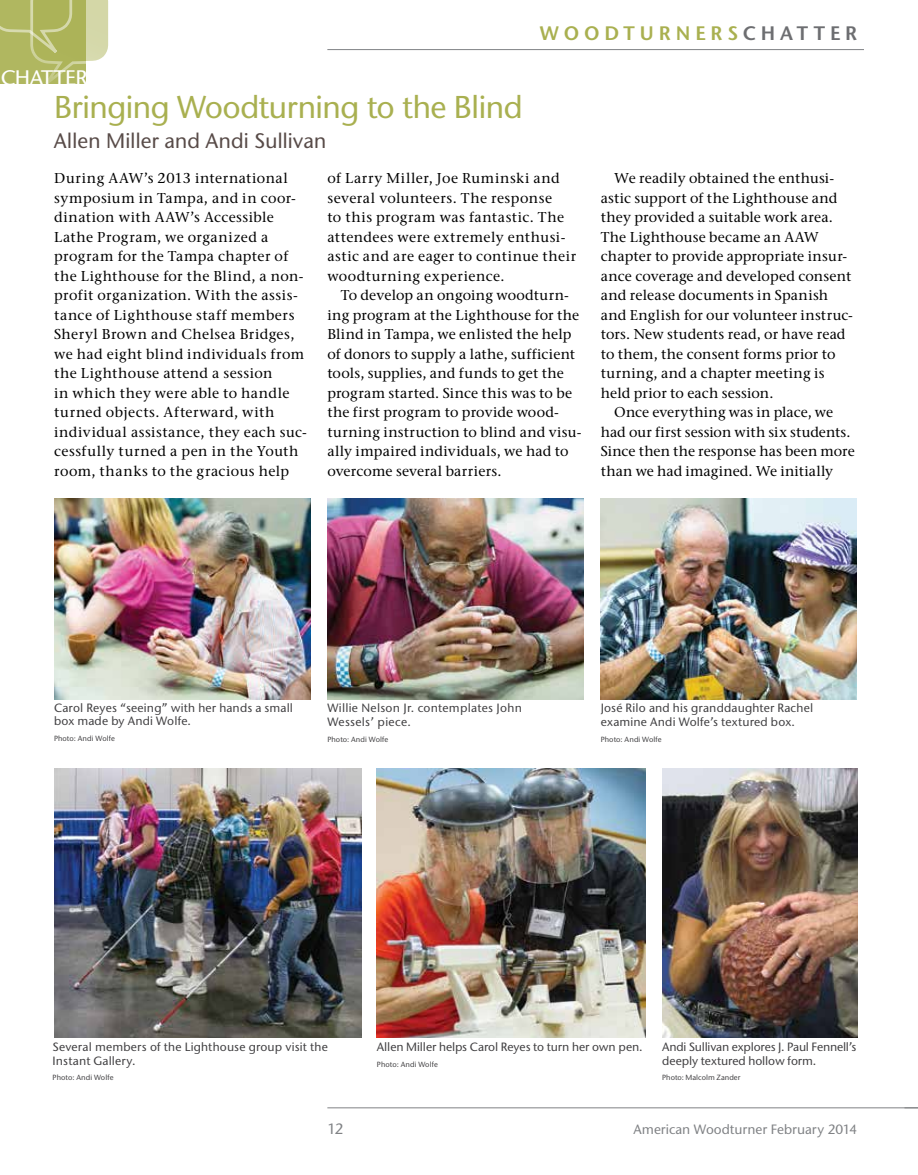
<style>
.page{position:relative;width:918px;height:1175px;background:#fff}
.page>*{position:absolute;margin:0;border:0;box-sizing:border-box;transform-origin:0 0}
.t1{font:500 31.5px "Stone Sans ITC Pro";letter-spacing:-.02em;color:#a9b050}
.t2{font:500 21px "Stone Sans ITC Pro";letter-spacing:-.005em;color:#584b48}
.t3{font:500 21px "Stone Sans ITC Pro";letter-spacing:-.035em;color:#fff;scale:1.05 1}
.t4{font:600 19.5px "Stone Sans ITC Pro";letter-spacing:.25em;color:#a9b050}
.t5{font:500 15px "Stone Sans ITC Pro";color:#808285}
.t6{font:500 14.25px/19.5px "Stone Serif ITC Pro";letter-spacing:.02em;color:#000}
.t7{font:500 14.25px/19.5px "Stone Serif ITC Pro";letter-spacing:.04em;color:#000}
.t8{font:500 13.5px "Stone Sans ITC Pro";color:#808285}
.t9{font:500 12px/13.5px "Stone Sans ITC Pro";letter-spacing:.01em;color:#414042}
.t10{font:500 12px/13.5px "Stone Sans ITC Pro";letter-spacing:-.015em;color:#414042}
.t11{font:500 7.5px "Stone Sans ITC Pro";letter-spacing:.01em;color:#414042}
.s1{color:#6d6e71}
</style>
<div class="page">
<hr style="left:327px;top:1107px;width:591px;height:1px;background:#808285">
<hr style="left:327px;top:49px;width:537px;height:1px;background:#808285">
<svg style="left:0;top:0;width:109px;height:84px;background:#bcc178"></svg>
<img style="left:601px;top:498px;width:256px;height:201px">
<img style="left:327px;top:498px;width:257px;height:201px">
<img style="left:54px;top:768px;width:307px;height:269px">
<img style="left:662px;top:768px;width:195px;height:269px">
<img style="left:377px;top:768px;width:269px;height:269px">
<img style="left:54px;top:498px;width:256px;height:201px">
<h2 class="t3" style="left:1px;top:64px;width:84px">CHATTER</h2>
<h1 class="t1" style="left:54px;top:87px;width:470px">Bringing Woodturning to the Blind</h1>
<h2 class="t2" style="left:54px;top:128px;width:274px">Allen Miller and Andi Sullivan</h2>
<h3 class="t4" style="left:540px;top:21px;width:319px">WOODTURNERS<span class="s1">CHATTER</span></h3>
<p class="t6" style="left:54px;top:169px;width:254px">During AAW’s 2013 international symposium in Tampa, and in coor&shy;dination with AAW’s Accessible Lathe Program, we organized a program for the Tampa chapter of the Lighthouse for the Blind, a non&shy;profit organization. With the assis&shy;tance of Lighthouse staff members Sheryl Brown and Chelsea Bridges, we had eight blind individuals from the Lighthouse attend a session<br>in which they were able to handle turned objects. Afterward, with individual assistance, they each suc&shy;cessfully turned a pen in the Youth room, thanks to the gracious help</p>
<p class="t7" style="left:327px;top:169px;width:251px">of Larry Miller, Joe Ruminski and several volunteers. The response<br>to this program was fantastic. The attendees were extremely enthusi&shy;astic and are eager to continue their woodturning experience.</p>
<p class="t6" style="left:327px;top:286px;width:256px;text-indent:14px">To develop an ongoing woodturn&shy;ing program at the Lighthouse for the Blind in Tampa, we enlisted the help of donors to supply a lathe, sufficient tools, supplies, and funds to get the program started. Since this was to be the first program to provide wood&shy;turning instruction to blind and visu&shy;ally impaired individuals, we had to overcome several barriers.</p>
<p class="t6" style="left:601px;top:169px;width:254px;text-indent:13px">We readily obtained the enthusi&shy;astic support of the Lighthouse and they provided a suitable work area.<br>The Lighthouse became an AAW chapter to provide appropriate insur&shy;ance coverage and developed consent and release documents in Spanish and English for our volunteer instruc&shy;tors. New students read, or have read to them, the consent forms prior to turning, and a chapter meeting is held prior to each session.</p>
<p class="t6" style="left:601px;top:403px;width:255px;text-indent:13px">Once everything was in place, we had our first session with six students.<br>Since then the response has been more than we had imagined. We initially</p>
<p class="t9" style="left:54px;top:701px;width:241px">Carol Reyes “seeing” with her hands a small box made by Andi Wolfe.</p>
<p class="t11" style="left:54px;top:734px;width:63px">Photo: Andi Wolfe</p>
<p class="t9" style="left:327px;top:701px;width:196px">Willie Nelson Jr. contemplates John<br>Wessels’ piece.</p>
<p class="t11" style="left:327px;top:734px;width:63px">Photo: Andi Wolfe</p>
<p class="t9" style="left:601px;top:701px;width:214px">José Rilo and his granddaughter Rachel examine Andi Wolfe’s textured box.</p>
<p class="t11" style="left:601px;top:734px;width:63px">Photo: Andi Wolfe</p>
<p class="t9" style="left:53px;top:1040px;width:277px">Several members of the Lighthouse group visit the<br>Instant Gallery.</p>
<p class="t11" style="left:53px;top:1073px;width:63px">Photo: Andi Wolfe</p>
<p class="t9" style="left:377px;top:1040px;width:267px">Allen Miller helps Carol Reyes to turn her own pen.</p>
<p class="t11" style="left:377px;top:1059px;width:63px">Photo: Andi Wolfe</p>
<p class="t10" style="left:662px;top:1040px;width:196px">Andi Sullivan explores J. Paul Fennell’s deeply textured hollow form.</p>
<p class="t11" style="left:662px;top:1073px;width:80px">Photo: Malcolm Zander</p>
<p class="t5" style="left:327px;top:1119px;width:18px">12</p>
<p class="t8" style="left:634px;top:1120px;width:225px">American Woodturner February 2014</p>
</div>
